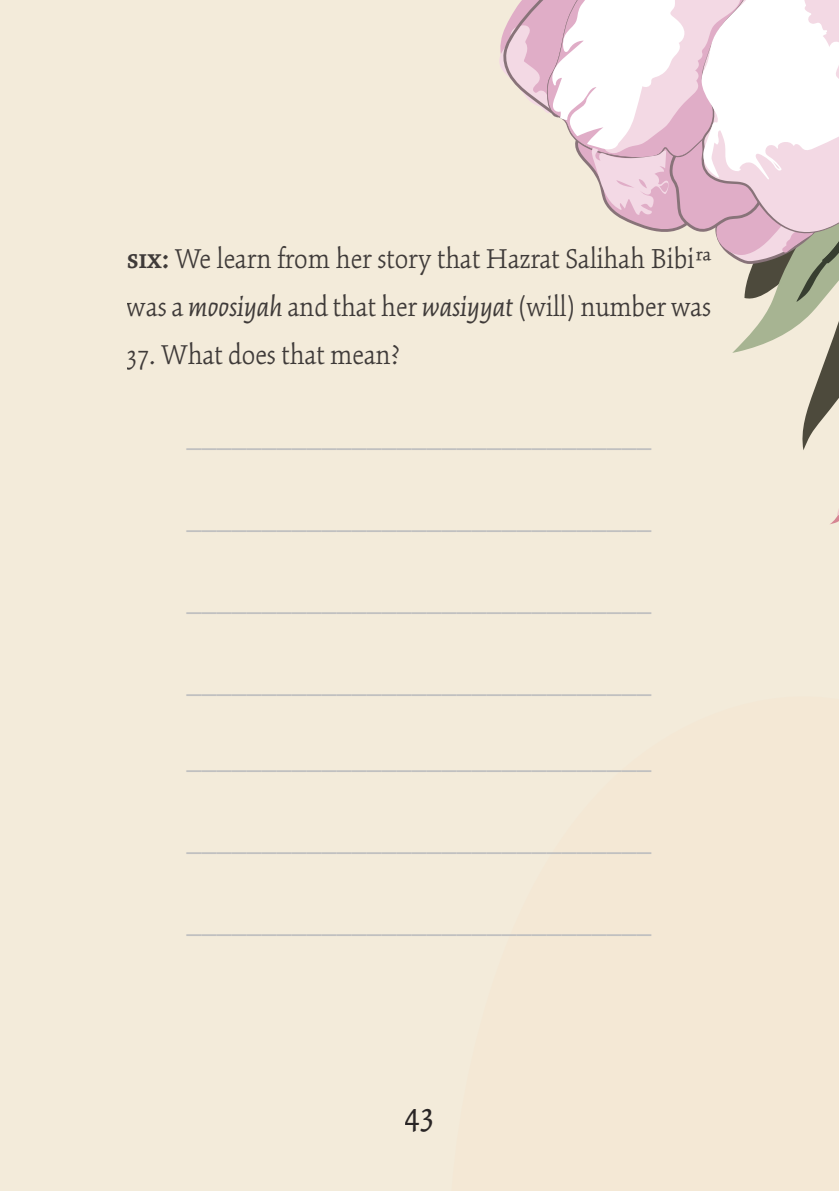
<style>
.page{position:relative;width:839px;height:1191px;background:#f3ebda}
.page>*{position:absolute;margin:0;border:0;box-sizing:border-box;transform-origin:0 0}
.t1{font:36px "Kinesis Pro 3";color:#231f20}
.t2{font:300 30px "Kinesis Pro 3";color:#b9babd}
.t3{font:300 30px/48px "Kinesis Pro 3";color:#231f20}
.s1{font-weight:600}
.s2{font-weight:400;font-style:italic}
</style>
<div class="page">
<svg style="left:499px;top:0;width:340px;height:524px"></svg>
<p class="t3" style="left:127px;top:234px;width:585px"><span class="s1">SIX:</span> We learn from her story that Hazrat Salihah Bibira was a <span class="s2">moosiyah</span> and that her <span class="s2">wasiyyat</span> (will) number was</p>
<p class="t3" style="left:127px;top:330px;width:275px">37. What does that mean?</p>
<p class="t2" style="left:186px;top:419px;width:466px">_______________________________</p>
<p class="t2" style="left:186px;top:501px;width:466px">_______________________________</p>
<p class="t2" style="left:186px;top:583px;width:466px">_______________________________</p>
<p class="t2" style="left:186px;top:665px;width:466px">_______________________________</p>
<p class="t2" style="left:186px;top:741px;width:466px">_______________________________</p>
<p class="t2" style="left:186px;top:823px;width:466px">_______________________________</p>
<p class="t2" style="left:186px;top:905px;width:466px">_______________________________</p>
<p class="t1" style="left:405px;top:1093px;width:31px">43</p>
</div>
